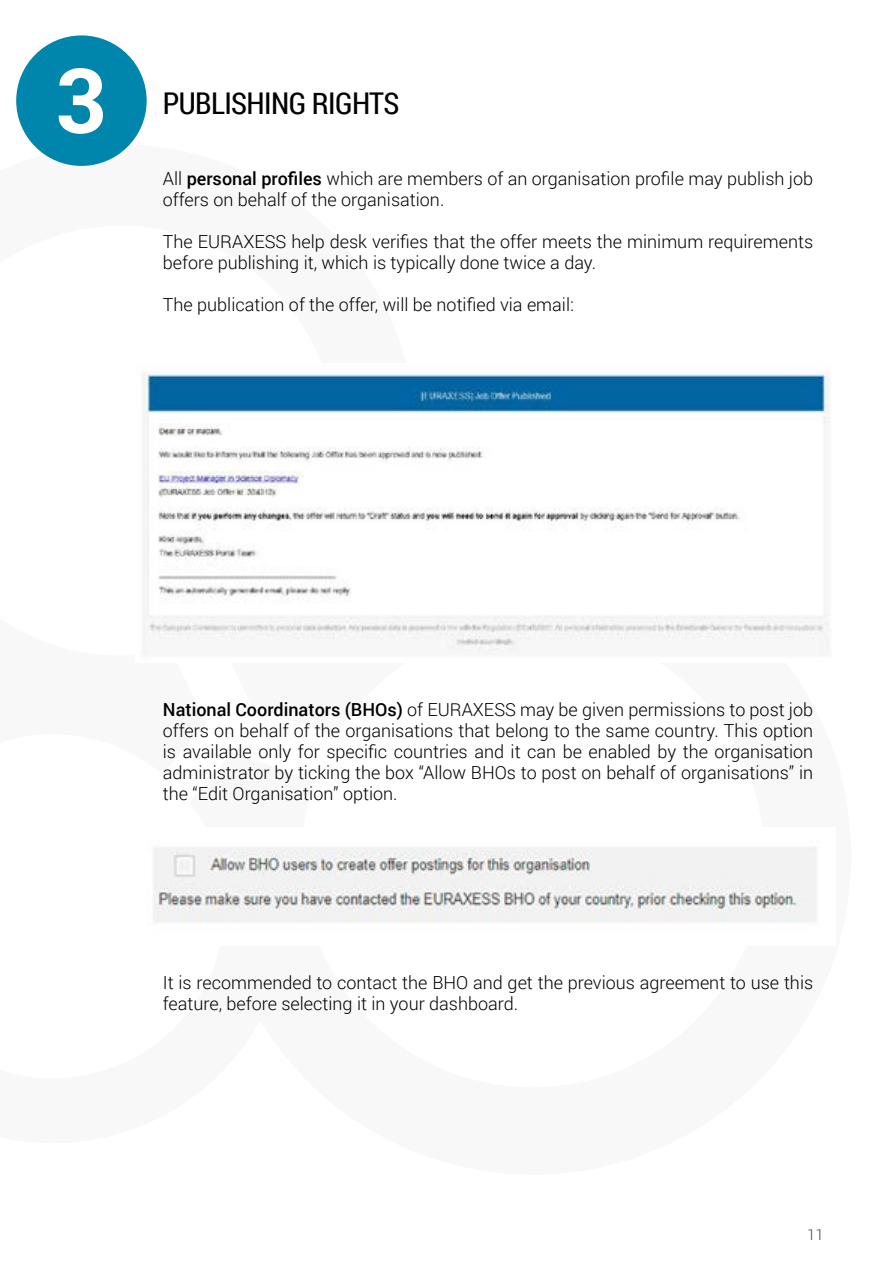
<style>
.page{position:relative;width:893px;height:1263px;background:#fff}
.page>*{position:absolute;margin:0;border:0;box-sizing:border-box;transform-origin:0 0}
.t1{font:700 90px "Roboto";color:#fff}
.t2{font:30px "Roboto Condensed";letter-spacing:-.02em;color:#000}
.t3{font:300 18px/21px "Roboto";color:#000}
.t4{font:300 15px "Roboto";color:#474145}
.s1{font-weight:500}
</style>
<div class="page">
<div style="left:16px;top:35px;width:131px;height:131px;background:#0085ac;border-radius:50%"></div>
<img style="left:140px;top:368px;width:691px;height:287px">
<img style="left:153px;top:847px;width:664px;height:76px">
<h1 class="t1" style="left:56px;top:37px;width:53px">3</h1>
<h2 class="t2" style="left:163px;top:82px;width:238px">PUBLISHING RIGHTS</h2>
<p class="t3" style="left:163px;top:167px;width:652px">All <span class="s1">personal profiles</span> which are members of an organisation profile may publish job offers on behalf of the organisation.</p>
<p class="t3" style="left:163px;top:230px;width:652px">The EURAXESS help desk verifies that the offer meets the minimum requirements before publishing it, which is typically done twice a day.</p>
<p class="t3" style="left:163px;top:293px;width:412px">The publication of the offer, will be notified via email:</p>
<p class="t3" style="left:163px;top:698px;width:652px;text-align:justify"><span class="s1">National Coordinators (BHOs)</span> of EURAXESS may be given permissions to post job offers on behalf of the organisations that belong to the same country. This option is available only for specific countries and it can be enabled by the organisation administrator by ticking the box “Allow BHOs to post on behalf of organisations” in the “Edit Organisation” option.</p>
<p class="t3" style="left:163px;top:971px;width:652px">It is recommended to contact the BHO and get the previous agreement to use this feature, before selecting it in your dashboard.</p>
<p class="t4" style="left:807px;top:1225px;width:18px">11</p>
</div>
